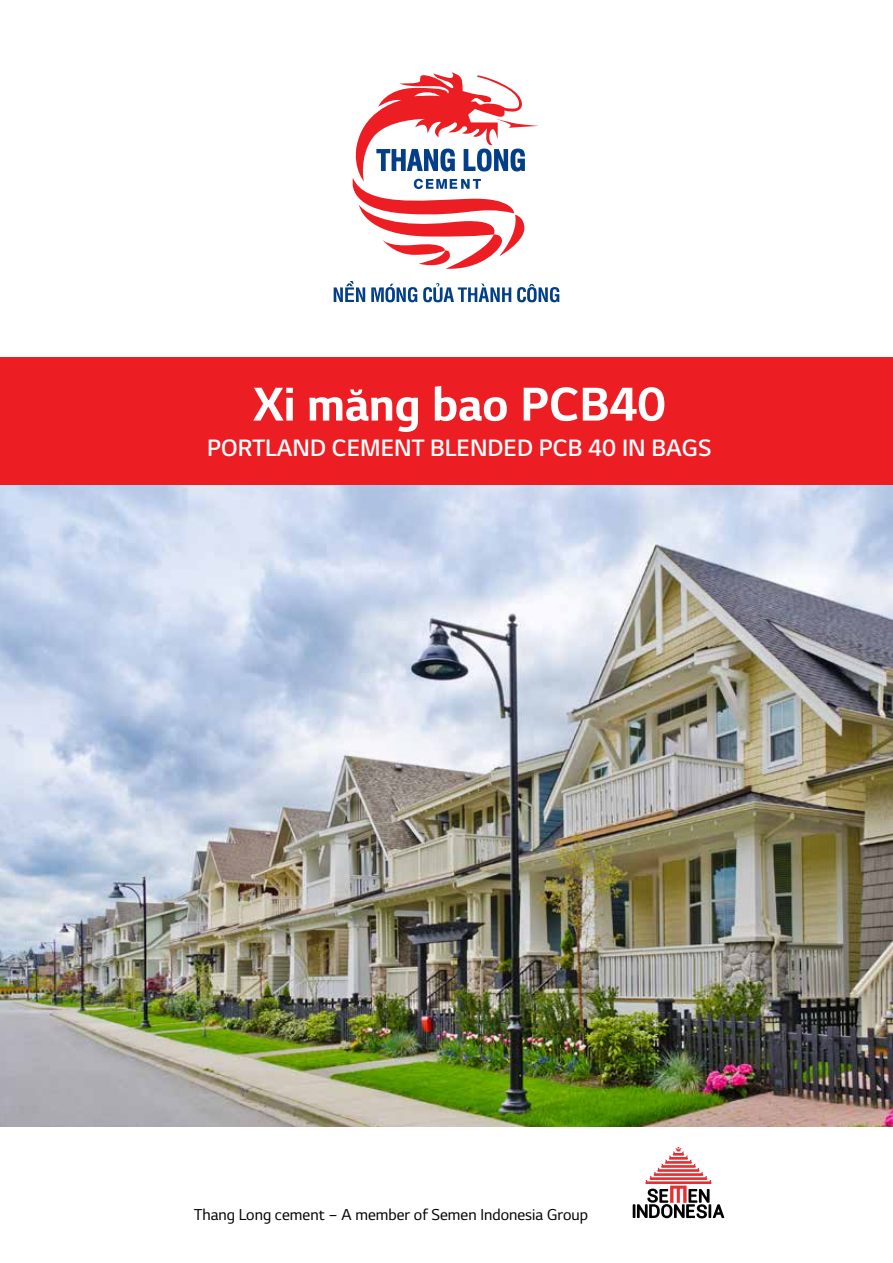
<style>
.page{position:relative;width:893px;height:1263px;background:#fff}
.page>*{position:absolute;margin:0;border:0;box-sizing:border-box;transform-origin:0 0}
.t1{font:700 54px "LG Bright";color:#fff}
.t2{font:600 27px "LG Bright";color:#fff}
.t3{font:18px "LG Bright";color:#000}
</style>
<div class="page">
<img style="left:0;top:485px;width:893px;height:642px">
<svg style="left:352px;top:72px;width:186px;height:197px"></svg>
<svg style="left:334px;top:281px;width:31px;height:21px"></svg>
<svg style="left:371px;top:284px;width:46px;height:18px"></svg>
<svg style="left:423px;top:283px;width:88px;height:19px"></svg>
<svg style="left:517px;top:284px;width:42px;height:18px"></svg>
<div style="left:0;top:357px;width:893px;height:128px;background:#ed1d24"></div>
<svg style="left:633px;top:1147px;width:91px;height:71px"></svg>
<h1 class="t1" style="left:253px;top:355px;width:414px">Xi măng bao PCB40</h1>
<h2 class="t2" style="left:207px;top:423px;width:506px">PORTLAND CEMENT BLENDED PCB 40 IN BAGS</h2>
<p class="t3" style="left:194px;top:1198px;width:395px">Thang Long cement - A member of Semen Indonesia Group</p>
</div>
